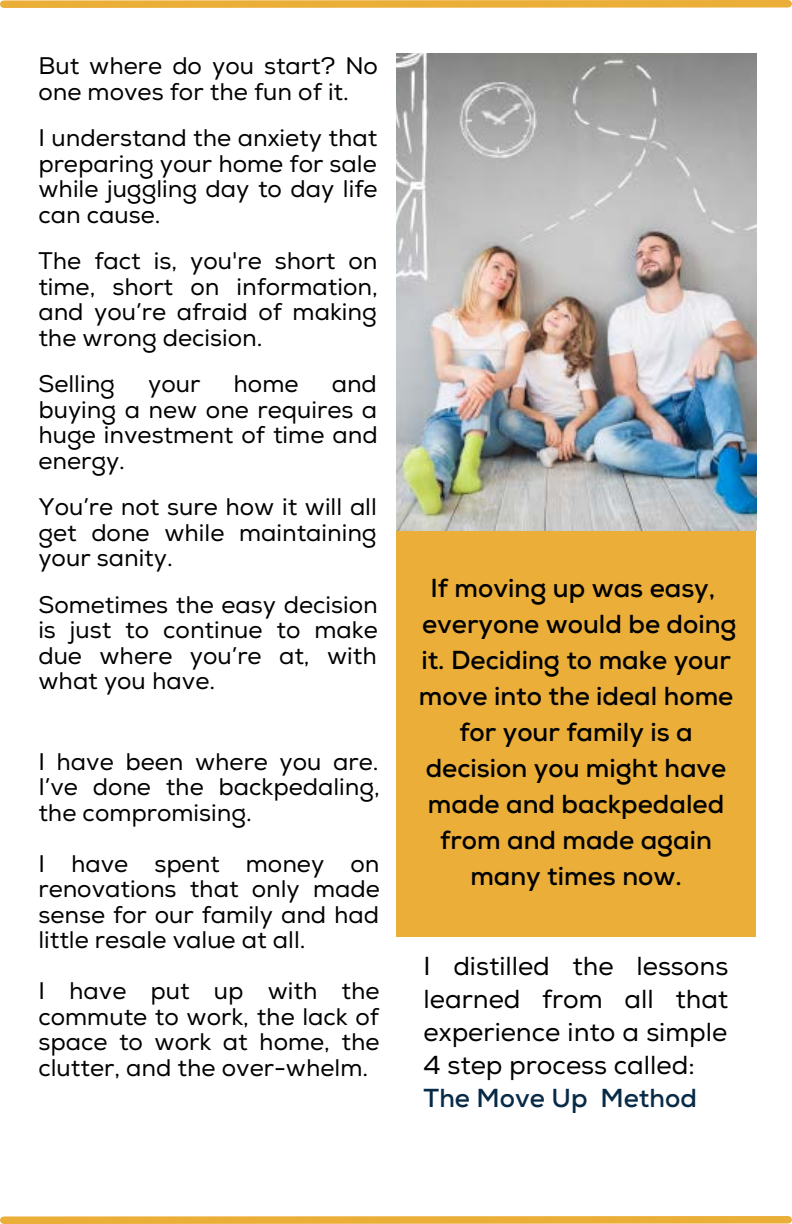
<style>
.page{position:relative;width:792px;height:1224px;background:#fff}
.page>*{position:absolute;margin:0;border:0;box-sizing:border-box;transform-origin:0 0}
.t1{font:700 26px/36px "Nexa";color:#000;text-align:center}
.t2{font:26px/33px "Nexa";color:#000;text-align:justify}
.t3{font:700 26px "Nexa";color:#072a47}
.t4{font:24px/25.6px "Nexa";color:#000;text-align:justify}
</style>
<div class="page">
<div style="left:396px;top:502px;width:360px;height:435px;background:#eaae39"></div>
<img style="left:396px;top:54px;width:360px;height:477px">
<div style="left:4px;top:0;width:784px;height:8px;background:#eaae39"></div>
<div style="left:4px;top:1216px;width:784px;height:8px;background:#eaae39"></div>
<p class="t4" style="left:38px;top:54px;width:341px">But where do you start? No one moves for the fun of it.</p>
<p class="t4" style="left:38px;top:126px;width:341px">I understand the anxiety that preparing your home for sale while juggling day to day life can cause.</p>
<p class="t4" style="left:38px;top:249px;width:341px">The fact is, you're short on time, short on information, and you’re afraid of making the wrong decision.</p>
<p class="t4" style="left:38px;top:372px;width:78px">Selling</p>
<p class="t4" style="left:148px;top:372px;width:54px">your</p>
<p class="t4" style="left:234px;top:372px;width:67px">home</p>
<p class="t4" style="left:38px;top:372px;width:341px;text-indent:293px">and buying a new one requires a huge investment of time and energy.</p>
<p class="t4" style="left:38px;top:495px;width:340px">You’re not sure how it will all get done while maintaining your sanity.</p>
<p class="t4" style="left:38px;top:592px;width:341px">Sometimes the easy decision is just to continue to make due where you’re at, with what you have.</p>
<p class="t4" style="left:38px;top:749px;width:343px">I have been where you are.<br>I’ve done the backpedaling, the compromising.</p>
<p class="t4" style="left:38px;top:851px;width:343px">I have spent money on renovations that only made sense for our family and had little resale value at all.</p>
<p class="t4" style="left:38px;top:979px;width:343px">I have put up with the commute to work, the lack of space to work at home, the clutter, and the over-whelm.</p>
<p class="t1" style="left:419px;top:571px;width:319px">If moving up was easy, everyone would be doing it. Deciding to make your move into the ideal home for your family is a decision you might have made and backpedaled from and made again many times now.</p>
<p class="t2" style="left:424px;top:951px;width:306px">I distilled the lessons learned from all that experience into a simple 4 step process called:</p>
<p class="t3" style="left:424px;top:1083px;width:275px">The Move Up Method</p>
</div>
